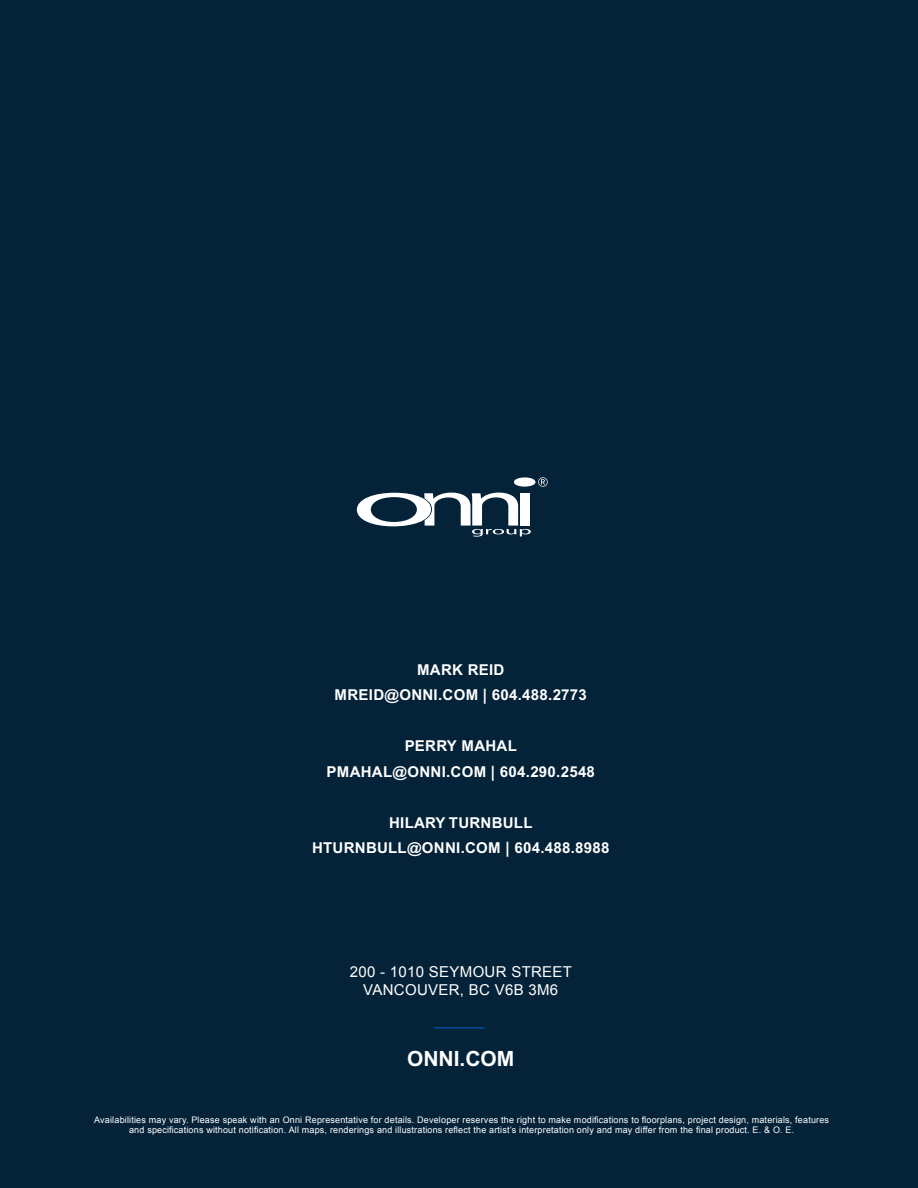
<style>
.page{position:relative;width:918px;height:1188px;background:#052338}
.page>*{position:absolute;margin:0;border:0;box-sizing:border-box;transform-origin:0 0}
.t1{font:700 21px "Arial";color:#fff}
.t2{font:700 15px/25.5px "Arial";letter-spacing:.02em;color:#fff;text-align:center}
.t3{font:15px/18px "Arial";letter-spacing:.02em;color:#fff;text-align:center}
.t4{font:9px/10.8px "Arial";letter-spacing:.02em;color:#fff;text-align:center}
</style>
<div class="page">
<div style="left:514px;top:477px;width:22px;height:10px;background:#fff;border-radius:50%"></div>
<svg style="left:357px;top:493px;width:174px;height:44px"></svg>
<svg style="left:538px;top:477px;width:10px;height:10px"></svg>
<hr style="left:434px;top:1027px;width:50px;height:2px;background:#004e9e">
<h2 class="t2" style="left:335px;top:657px;width:254px">MARK REID<br>MREID@ONNI.COM | 604.488.2773</h2>
<h2 class="t2" style="left:327px;top:734px;width:270px">PERRY MAHAL<br>PMAHAL@ONNI.COM | 604.290.2548</h2>
<h2 class="t2" style="left:312px;top:810px;width:299px">HILARY TURNBULL<br>HTURNBULL@ONNI.COM | 604.488.8988</h2>
<h2 class="t3" style="left:350px;top:963px;width:224px">200 - 1010 SEYMOUR STREET<br>VANCOUVER, BC V6B 3M6</h2>
<h1 class="t1" style="left:407px;top:1047px;width:109px">ONNI.COM</h1>
<p class="t4" style="left:94px;top:1114px;width:736px">Availabilities may vary. Please speak with an Onni Representative for details. Developer reserves the right to make modifications to floorplans, project design, materials, features and specifications without notification. All maps, renderings and illustrations reflect the artist’s interpretation only and may differ from the final product. E. &amp; O. E.</p>
</div>
